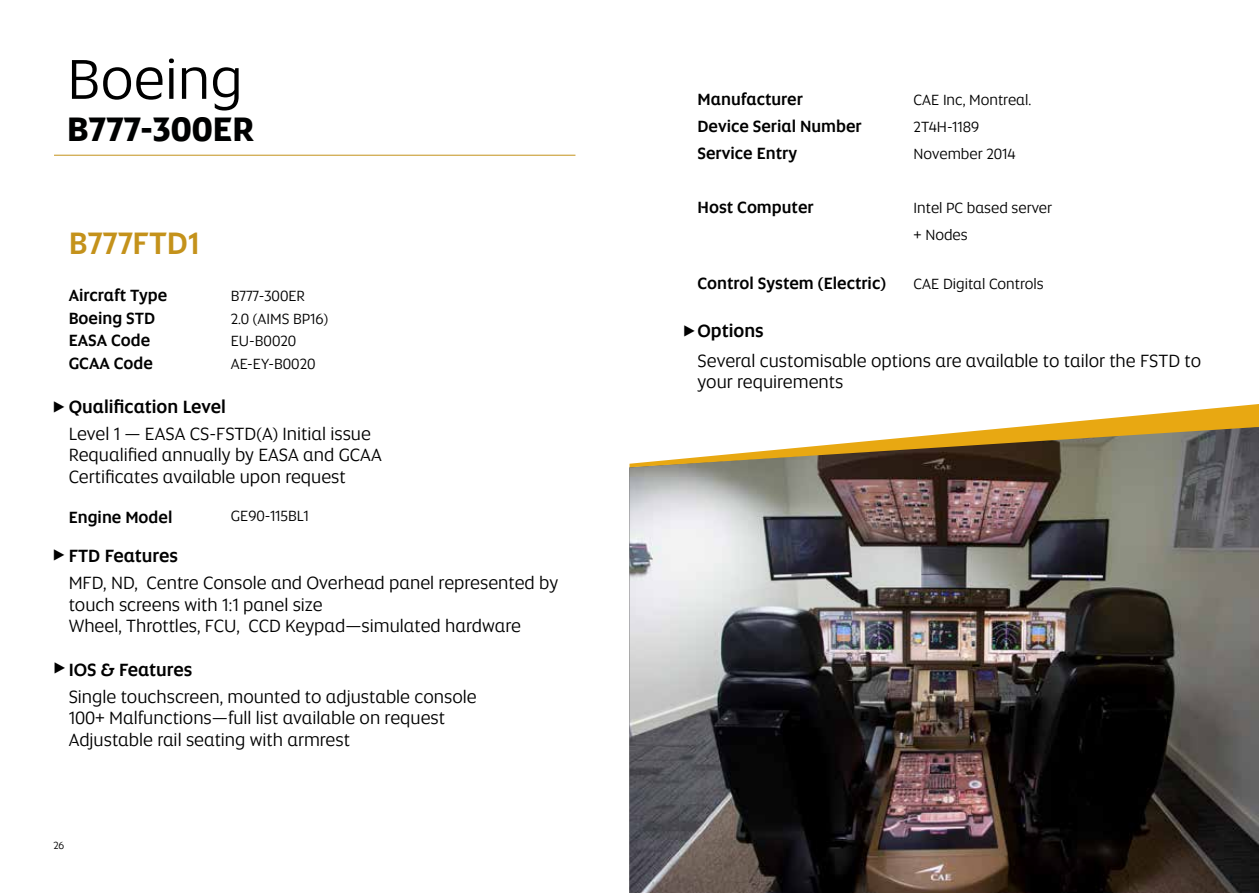
<style>
.page{position:relative;width:1259px;height:893px;background:#fff}
.page>*{position:absolute;margin:0;border:0;box-sizing:border-box;transform-origin:0 0}
.t1{font:57px "Etihad Altis";color:#000}
.t2{font:700 34.5px "Etihad Altis";color:#000101}
.t3{font:500 31.5px "Etihad Altis";color:#c4921b}
.t4{font:18px/21.6px "Etihad Altis";color:#000}
.t5{font:500 18px "Etihad Altis";color:#000}
.t6{font:500 16.5px "Etihad Altis";color:#000}
.t7{font:15px/27px "Etihad Altis";color:#000}
.t8{font:10.5px "Etihad Altis";color:#000}
.s1{font-weight:500}
.s2{font-weight:400}
</style>
<div class="page">
<hr style="left:54px;top:155px;width:521px;height:1px;background:#c4921b">
<img style="left:629px;top:467px;width:630px;height:426px">
<svg style="left:629px;top:404px;width:630px;height:63px"></svg>
<h1 class="t1" style="left:67px;top:40px;width:177px">Boeing</h1>
<h2 class="t2" style="left:67px;top:103px;width:188px">B777-300ER</h2>
<h3 class="t3" style="left:69px;top:220px;width:132px">B777FTD1</h3>
<p class="t6" style="left:69px;top:283px;width:100px">Aircraft Type</p>
<p class="t7" style="left:231px;top:282px;width:76px">B777-300ER</p>
<p class="t6" style="left:69px;top:306px;width:88px">Boeing STD</p>
<p class="t7" style="left:231px;top:304px;width:99px">2.0 (AIMS BP16)</p>
<p class="t6" style="left:69px;top:328px;width:83px">EASA Code</p>
<p class="t7" style="left:231px;top:327px;width:67px">EU-B0020</p>
<p class="t6" style="left:69px;top:351px;width:86px">GCAA Code</p>
<p class="t7" style="left:231px;top:349px;width:86px">AE-EY-B0020</p>
<p class="t4" style="left:69px;top:392px;width:304px;line-height:27px;text-indent:-17px">⊲<span class="s1">Qualification Level<br></span>Level 1 — EASA CS-FSTD(A) Initial issue</p>
<p class="t4" style="left:69px;top:444px;width:315px">Requalified annually by EASA and GCAA<br>Certificates available upon request</p>
<p class="t6" style="left:69px;top:505px;width:105px">Engine Model</p>
<p class="t5" style="left:69px;top:543px;width:111px">FTD Features</p>
<p class="t4" style="left:69px;top:572px;width:491px">MFD, ND, Centre Console and Overhead panel represented by touch screens with 1:1 panel size<br>Wheel, Throttles, FCU, CCD Keypad—simulated hardware</p>
<p class="t5" style="left:69px;top:656px;width:125px">IOS &amp; Features</p>
<p class="t4" style="left:69px;top:685px;width:409px">Single touchscreen, mounted to adjustable console<br>100+ Malfunctions—full list available on request<br>Adjustable rail seating with armrest</p>
<p class="t7" style="left:231px;top:502px;width:79px">GE90-115BL1</p>
<p class="t4" style="left:52px;top:543px;width:16px">⊲</p>
<p class="t4" style="left:53px;top:656px;width:16px">⊲</p>
<p class="t8" style="left:53px;top:838px;width:12px">26</p>
<p class="t6" style="left:697px;top:87px;width:107px">Manufacturer</p>
<p class="t7" style="left:913px;top:86px;width:119px">CAE Inc, Montreal.</p>
<p class="t6" style="left:697px;top:114px;width:166px">Device Serial Number</p>
<p class="t7" style="left:913px;top:113px;width:67px">2T4H-1189</p>
<p class="t6" style="left:697px;top:141px;width:101px">Service Entry</p>
<p class="t7" style="left:913px;top:140px;width:103px">November 2014</p>
<p class="t6" style="left:697px;top:195px;width:118px">Host Computer</p>
<p class="t7" style="left:913px;top:194px;width:140px">Intel PC based server + Nodes</p>
<p class="t6" style="left:697px;top:271px;width:190px">Control System (Electric)</p>
<p class="t7" style="left:913px;top:270px;width:132px">CAE Digital Controls</p>
<p class="t5" style="left:682px;top:317px;width:83px"><span class="s2">⊲</span>Options</p>
<p class="t4" style="left:697px;top:349px;width:505px;line-height:21px">Several customisable options are available to tailor the FSTD to your requirements</p>
</div>
